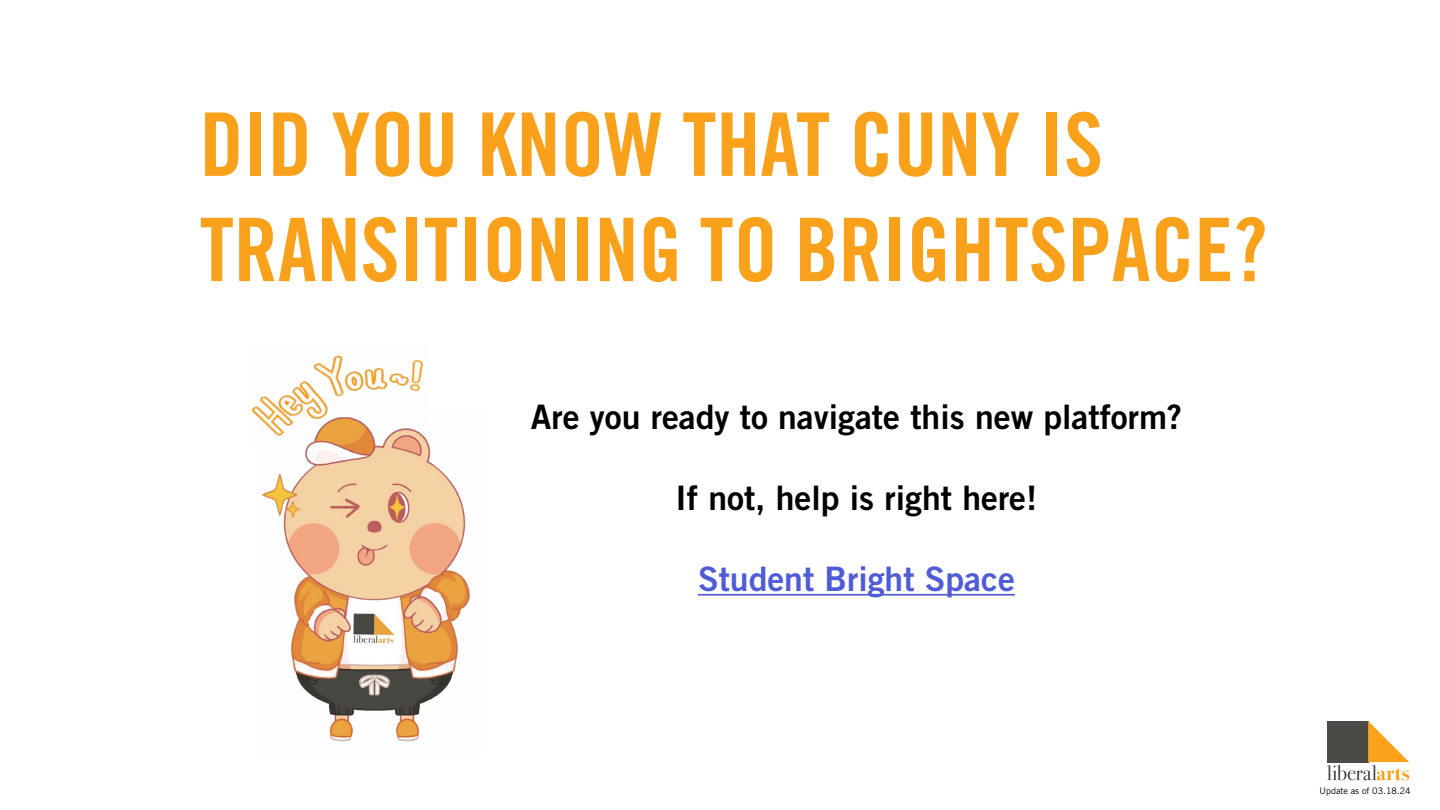
<style>
.page{position:relative;width:1440px;height:810px;background:#fff}
.page>*{position:absolute;margin:0;border:0;box-sizing:border-box;transform-origin:0 0}
.t1{font:87.75px "Trade Gothic LT Std Bd Cn 20";color:#f9a11b}
.t2{font:33.75px "Trade Gothic LT Std Bd 2";color:#000}
.t3{font:33.75px "Trade Gothic LT Std Bd 2";color:#4f5cd6}
.t4{font:9px "Trade Gothic LT Std";color:#000}
</style>
<div class="page">
<svg style="left:1327px;top:721px;width:82px;height:59px"></svg>
<hr style="left:698px;top:594px;width:317px;height:2px;background:#4f5cd6">
<img style="left:262px;top:441px;width:208px;height:301px">
<img style="left:251px;top:355px;width:176px;height:87px">
<p class="t1" style="left:200px;top:91px;width:905px">DID YOU KNOW THAT CUNY IS</p>
<p class="t1" style="left:200px;top:197px;width:1069px">TRANSITIONING TO BRIGHTSPACE?</p>
<p class="t2" style="left:531px;top:396px;width:653px">Are you ready to navigate this new platform?</p>
<p class="t2" style="left:676px;top:477px;width:363px">If not, help is right here!</p>
<p class="t3" style="left:698px;top:558px;width:318px">Student Bright Space</p>
<p class="t4" style="left:1320px;top:785px;width:93px">Update as of 03.18.24</p>
</div>
